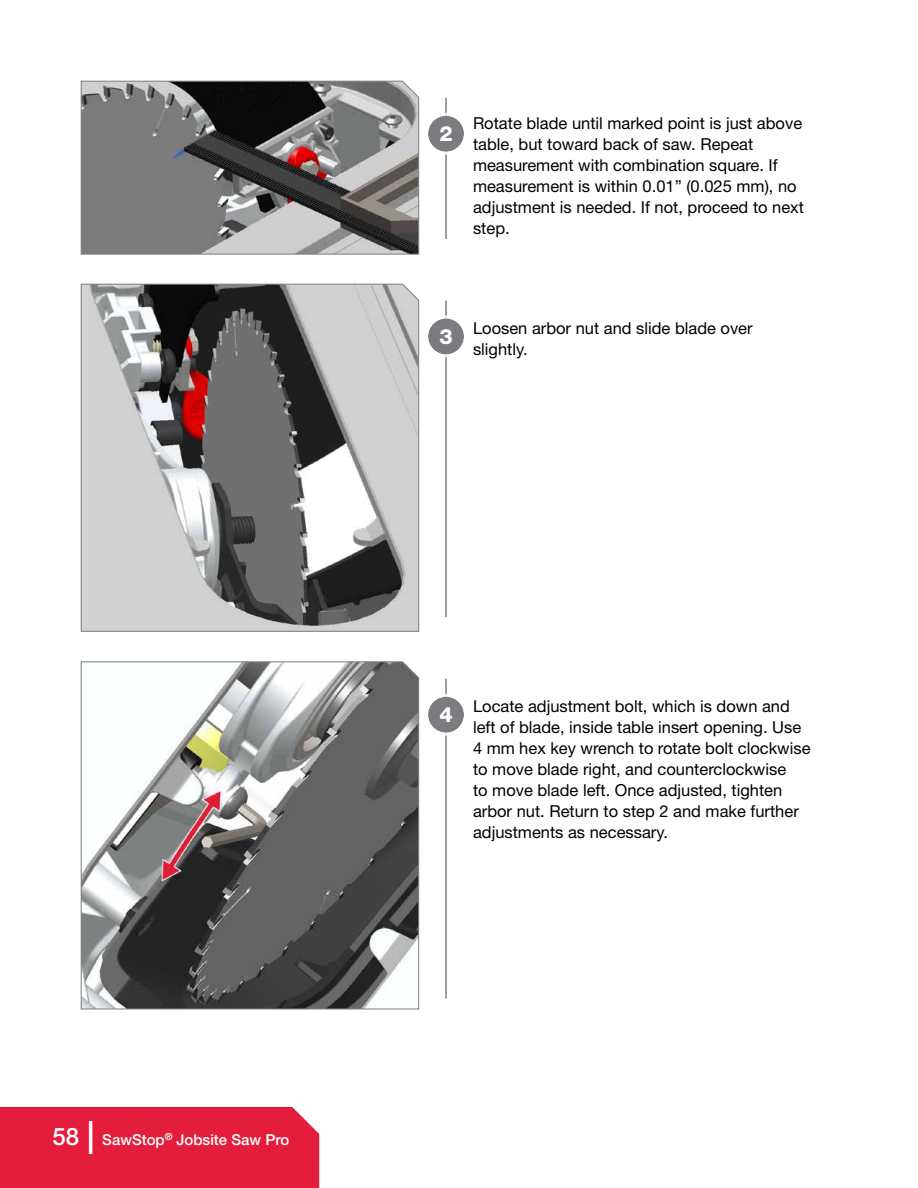
<style>
.page{position:relative;width:918px;height:1188px;background:#fff}
.page>*{position:absolute;margin:0;border:0;box-sizing:border-box;transform-origin:0 0}
.t1{font:800 21px "Helvetica Neue LT Std";color:#fff}
.t2{font:16.5px/21px "Helvetica Neue LT Std";color:#000}
.t3{font:500 15px "Helvetica Neue LT Std";color:#fff}
.s1{font-size:24px}
.s2{font-size:33px}
</style>
<div class="page">
<hr style="left:445px;top:98px;width:2px;height:141px;background:#7b7c7f">
<hr style="left:445px;top:300px;width:2px;height:317px;background:#7b7c7f">
<hr style="left:445px;top:679px;width:2px;height:319px;background:#7b7c7f">
<svg style="left:81px;top:81px;width:338px;height:173px;background:#767474"></svg>
<svg style="left:81px;top:284px;width:338px;height:348px;background:#9b9999"></svg>
<svg style="left:81px;top:661px;width:338px;height:348px"></svg>
<div style="left:428px;top:116px;width:36px;height:36px;background:#7b7c7f;border-radius:50%"></div>
<div style="left:425px;top:113px;width:42px;height:42px;border:3px solid #fff;border-radius:50%"></div>
<div style="left:428px;top:319px;width:36px;height:35px;background:#7b7c7f;border-radius:50%"></div>
<div style="left:425px;top:316px;width:42px;height:41px;border:3px solid #fff;border-radius:50%"></div>
<div style="left:428px;top:697px;width:36px;height:36px;background:#7b7c7f;border-radius:50%"></div>
<div style="left:425px;top:694px;width:42px;height:42px;border:3px solid #fff;border-radius:50%"></div>
<div style="left:0;top:1107px;width:319px;height:81px;background:#e31d3b"></div>
<p class="t3" style="left:52px;top:1131px;width:238px"><span class="s1">58</span> <span class="s2">|</span> SawStop<sup>®</sup> Jobsite Saw Pro</p>
<p class="t1" style="left:439px;top:121px;width:15px">2</p>
<p class="t2" style="left:473px;top:113px;width:333px">Rotate blade until marked point is just above table, but toward back of saw. Repeat measurement with combination square. If measurement is within 0.01” (0.025 mm), no adjustment is needed. If not, proceed to next step.</p>
<p class="t1" style="left:439px;top:324px;width:15px">3</p>
<p class="t2" style="left:473px;top:317px;width:281px">Loosen arbor nut and slide blade over slightly.</p>
<p class="t1" style="left:439px;top:702px;width:15px">4</p>
<p class="t2" style="left:473px;top:696px;width:339px">Locate adjustment bolt, which is down and left of blade, inside table insert opening. Use 4 mm hex key wrench to rotate bolt clockwise to move blade right, and counterclockwise<br>to move blade left. Once adjusted, tighten arbor nut. Return to step 2 and make further adjustments as necessary.</p>
</div>
